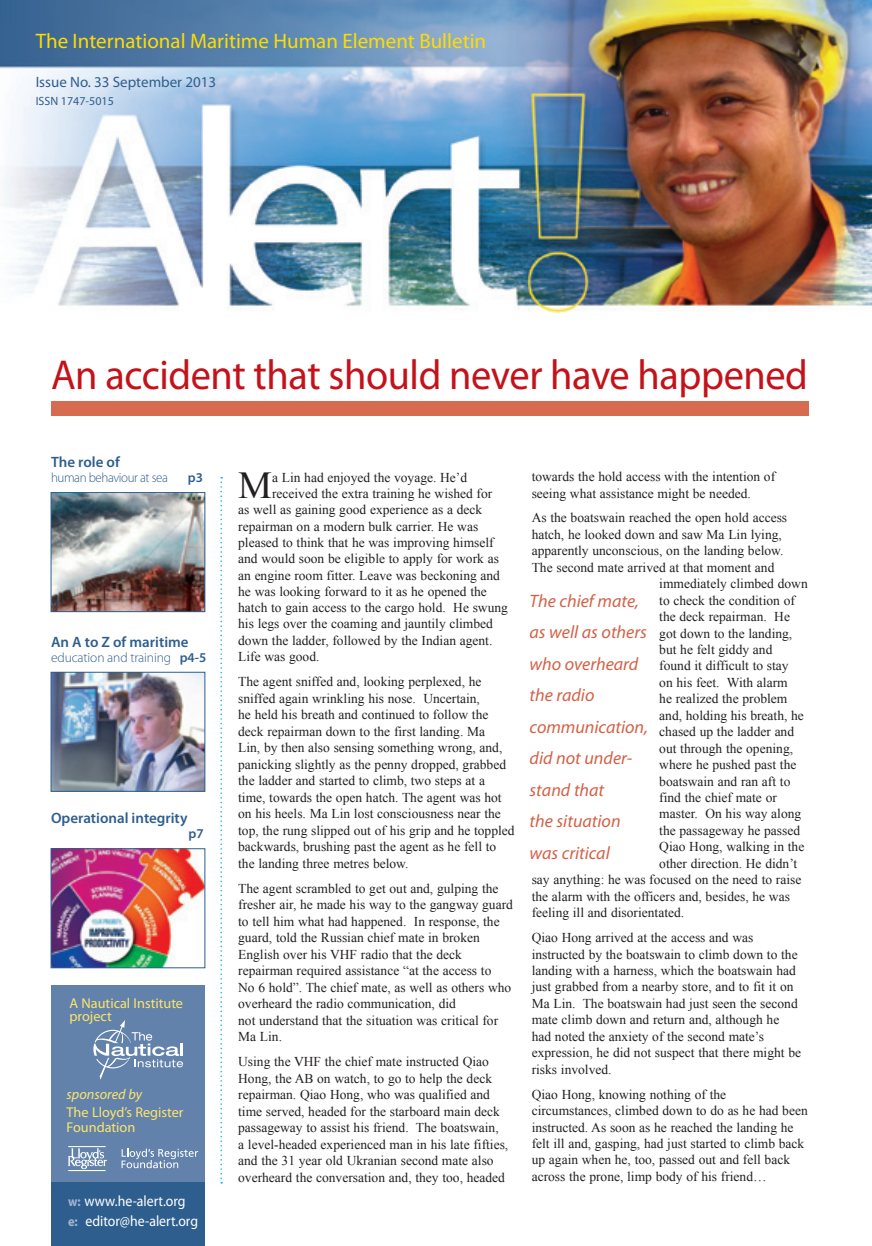
<style>
.page{position:relative;width:872px;height:1246px;background:#fff}
.page>*{position:absolute;margin:0;border:0;box-sizing:border-box;transform-origin:0 0}
.t1{font:42px "Myriad Pro";letter-spacing:-.01em;color:#c4121a;scale:.96 1}
.t2{font:38.1px "Times New Roman";color:#231f20}
.t3{font:21px "Myriad Pro";color:#ffdc01}
.t4{font:italic 18px/31.5px "Myriad Pro";color:#d36146}
.t5{font:600 15px "Myriad Pro";color:#2e5e8e}
.t6{font:15px/19.5px "Myriad Pro";color:#fff;scale:.92 1}
.t7{font:15px "Myriad Pro";color:#2e5e8e}
.t8{font:14.25px/13.5px "Myriad Pro";color:#ffe569}
.t9{font:italic 14.25px "Myriad Pro";color:#ffe569}
.t10{font:13.5px/16.5px "Times New Roman";color:#231f20}
.t11{font:300 13.5px "Myriad Pro";letter-spacing:-.01em;color:#2e5e8e}
.t12{font:300 13.5px "Myriad Pro";letter-spacing:-.03em;color:#2e5e8e;scale:.96 1}
.t13{font:600 13.5px "Myriad Pro";color:#2e5e8e}
.t14{font:12px "Myriad Pro";color:#2e5e8e}
.s1{font-weight:600}
.s2{font-weight:700;font-size:13.5px;color:#a4b4cf}
</style>
<div class="page">
<img style="left:0;top:0;width:872px;height:312px">
<img style="left:53px;top:494px;width:150px;height:116px">
<div style="left:51px;top:492px;width:154px;height:120px;border:1px solid #2e5e8e"></div>
<img style="left:53px;top:674px;width:150px;height:116px">
<div style="left:51px;top:672px;width:154px;height:120px;border:1px solid #2e5e8e"></div>
<div style="left:51px;top:985px;width:154px;height:208px;background:#6282ab"></div>
<img style="left:53px;top:850px;width:150px;height:116px">
<div style="left:51px;top:848px;width:154px;height:120px;border:1px solid #2e5e8e"></div>
<svg style="left:220px;top:477px;width:2px;height:706px"></svg>
<svg style="left:93px;top:1020px;width:90px;height:59px"></svg>
<div style="left:51px;top:1182px;width:154px;height:64px;background:#2e5e8e"></div>
<div style="left:51px;top:401px;width:757px;height:14px;background:#d66b50"></div>
<hr style="left:68px;top:1170px;width:38px;height:1px;background:#fff">
<hr style="left:68px;top:1146px;width:38px;height:1px;background:#fff">
<svg style="left:68px;top:1148px;width:39px;height:21px"></svg>
<svg style="left:122px;top:1148px;width:76px;height:20px"></svg>
<h3 class="t3" style="left:36px;top:28px;width:452px">The International Maritime Human Element Bulletin</h3>
<p class="t7" style="left:36px;top:73px;width:182px">Issue No. 33 September 2013</p>
<p class="t14" style="left:36px;top:94px;width:80px">ISSN 1747-5015</p>
<h1 class="t1" style="left:51px;top:349px;width:790px">An accident that should never have happened</h1>
<p class="t5" style="left:51px;top:452px;width:70px">The role of</p>
<p class="t12" style="left:51px;top:469px;width:123px">human behaviour at sea</p>
<p class="t13" style="left:188px;top:468px;width:17px">p3</p>
<p class="t5" style="left:51px;top:632px;width:139px">An A to Z of maritime</p>
<p class="t11" style="left:51px;top:649px;width:157px">education and training <span class="s1">p4-5</span></p>
<p class="t5" style="left:51px;top:808px;width:138px">Operational integrity</p>
<p class="t13" style="left:188px;top:825px;width:17px">p7</p>
<p class="t8" style="left:69px;top:996px;width:115px">A Nautical Institute project</p>
<p class="t9" style="left:67px;top:1086px;width:77px">sponsored by</p>
<p class="t8" style="left:67px;top:1105px;width:118px;line-height:15px">The Lloyd’s Register<br>Foundation</p>
<p class="t6" style="left:68px;top:1191px;width:143px"><span class="s2">w:</span> www.he-alert.org <span class="s2">e:</span> editor@he-alert.org</p>
<h2 class="t2" style="left:238px;top:460px;width:35px">M</h2>
<p class="t10" style="left:272px;top:469px;width:197px">a Lin had enjoyed the voyage. He’d</p>
<p class="t10" style="left:272px;top:485px;width:222px">received the extra training he wished for</p>
<p class="t10" style="left:238px;top:501px;width:246px">as well as gaining good experience as a deck</p>
<p class="t10" style="left:238px;top:518px;width:242px">repairman on a modern bulk carrier. He was</p>
<p class="t10" style="left:238px;top:534px;width:257px">pleased to think that he was improving himself</p>
<p class="t10" style="left:238px;top:550px;width:262px">and would soon be eligible to apply for work as</p>
<p class="t10" style="left:238px;top:567px;width:263px">an engine room fitter. Leave was beckoning and</p>
<p class="t10" style="left:238px;top:583px;width:250px">he was looking forward to it as he opened the</p>
<p class="t10" style="left:238px;top:599px;width:271px">hatch to gain access to the cargo hold. He swung</p>
<p class="t10" style="left:238px;top:615px;width:256px">his legs over the coaming and jauntily climbed</p>
<p class="t10" style="left:238px;top:632px;width:256px">down the ladder, followed by the Indian agent.</p>
<p class="t10" style="left:238px;top:648px;width:83px">Life was good.</p>
<p class="t10" style="left:238px;top:673px;width:278px">The agent sniffed and, looking perplexed, he sniffed again wrinkling his nose. Uncertain,<br>he held his breath and continued to follow the deck repairman down to the first landing. Ma<br>Lin, by then also sensing something wrong, and, panicking slightly as the penny dropped, grabbed the ladder and started to climb, two steps at a time, towards the open hatch. The agent was hot on his heels. Ma Lin lost consciousness near the top, the rung slipped out of his grip and he toppled backwards, brushing past the agent as he fell to the landing three metres below.</p>
<p class="t10" style="left:238px;top:879px;width:276px">The agent scrambled to get out and, gulping the fresher air, he made his way to the gangway guard to tell him what had happened. In response, the guard, told the Russian chief mate in broken English over his VHF radio that the deck repairman required assistance “at the access to<br>No 6 hold”. The chief mate, as well as others who overheard the radio communication, did<br>not understand that the situation was critical for Ma Lin.</p>
<p class="t10" style="left:238px;top:1053px;width:271px">Using the VHF the chief mate instructed Qiao Hong, the AB on watch, to go to help the deck repairman. Qiao Hong, who was qualified and time served, headed for the starboard main deck passageway to assist his friend. The boatswain,<br>a level-headed experienced man in his late fifties, and the 31 year old Ukranian second mate also overheard the conversation and, they too, headed</p>
<p class="t10" style="left:531px;top:468px;width:245px">towards the hold access with the intention of seeing what assistance might be needed.</p>
<p class="t10" style="left:531px;top:509px;width:257px">As the boatswain reached the open hold access</p>
<p class="t10" style="left:531px;top:526px;width:252px">hatch, he looked down and saw Ma Lin lying,</p>
<p class="t10" style="left:531px;top:542px;width:253px">apparently unconscious, on the landing below.</p>
<p class="t10" style="left:531px;top:559px;width:244px">The second mate arrived at that moment and</p>
<p class="t10" style="left:659px;top:575px;width:150px">immediately climbed down</p>
<p class="t10" style="left:659px;top:592px;width:137px">to check the condition of</p>
<p class="t10" style="left:659px;top:608px;width:132px">the deck repairman. He</p>
<p class="t10" style="left:659px;top:625px;width:134px">got down to the landing,</p>
<p class="t10" style="left:659px;top:641px;width:115px">but he felt giddy and</p>
<p class="t10" style="left:659px;top:657px;width:131px">found it difficult to stay</p>
<p class="t10" style="left:659px;top:674px;width:130px">on his feet. With alarm</p>
<p class="t10" style="left:659px;top:690px;width:130px">he realized the problem</p>
<p class="t10" style="left:659px;top:707px;width:146px">and, holding his breath, he</p>
<p class="t10" style="left:659px;top:723px;width:136px">chased up the ladder and</p>
<p class="t10" style="left:659px;top:740px;width:135px">out through the opening,</p>
<p class="t10" style="left:659px;top:756px;width:139px">where he pushed past the</p>
<p class="t10" style="left:659px;top:773px;width:133px">boatswain and ran aft to</p>
<p class="t10" style="left:659px;top:789px;width:119px">find the chief mate or</p>
<p class="t10" style="left:659px;top:805px;width:143px">master. On his way along</p>
<p class="t10" style="left:659px;top:822px;width:142px">the passageway he passed</p>
<p class="t10" style="left:659px;top:838px;width:146px">Qiao Hong, walking in the</p>
<p class="t10" style="left:659px;top:855px;width:139px">other direction. He didn’t</p>
<p class="t10" style="left:531px;top:871px;width:271px">say anything: he was focused on the need to raise</p>
<p class="t10" style="left:531px;top:888px;width:260px">the alarm with the officers and, besides, he was</p>
<p class="t10" style="left:531px;top:904px;width:154px">feeling ill and disorientated.</p>
<p class="t10" style="left:531px;top:929px;width:271px">Qiao Hong arrived at the access and was instructed by the boatswain to climb down to the landing with a harness, which the boatswain had just grabbed from a nearby store, and to fit it on Ma Lin. The boatswain had just seen the second mate climb down and return and, although he had noted the anxiety of the second mate’s expression, he did not suspect that there might be risks involved.</p>
<p class="t10" style="left:531px;top:1085px;width:277px">Qiao Hong, knowing nothing of the circumstances, climbed down to do as he had been instructed. As soon as he reached the landing he felt ill and, gasping, had just started to climb back up again when he, too, passed out and fell back across the prone, limp body of his friend…</p>
<h3 class="t4" style="left:529px;top:585px;width:120px">The chief mate, as well as others who overheard the radio communication, did not under&shy;stand that<br>the situation was critical</h3>
</div>
